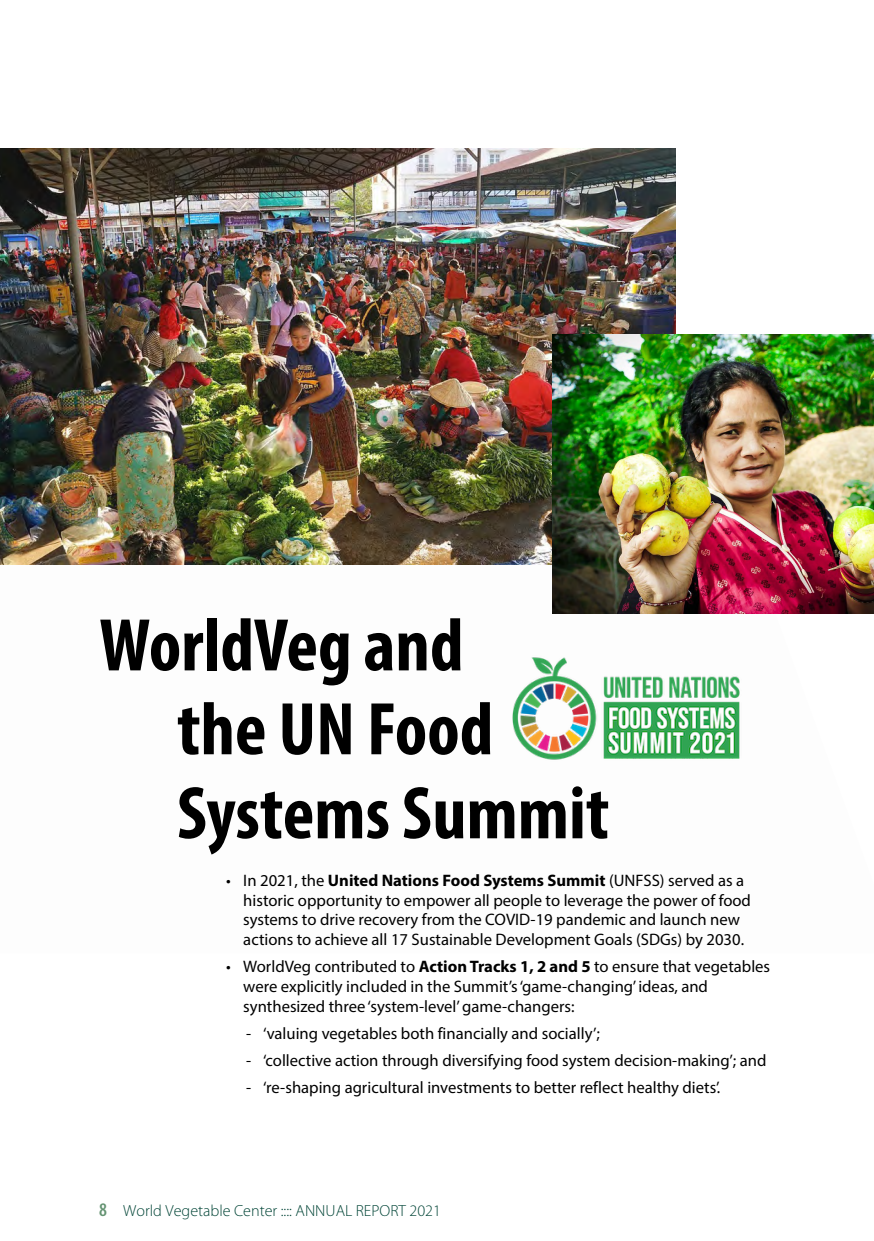
<style>
.page{position:relative;width:874px;height:1241px;background:#fff}
.page>*{position:absolute;margin:0;border:0;box-sizing:border-box;transform-origin:0 0}
.t1{font:700 condensed 75.25px/84px "Myriad Pro";color:#000}
.t2{font:16.62px/19.9px "Myriad Pro";color:#000}
.t3{font:300 16.1px "Myriad Pro";color:#004436}
.s1{font-weight:700}
.s2{font-weight:600;font-stretch:condensed;font-size:19.25px;color:#649372}
</style>
<div class="page">
<img style="left:0;top:149px;width:675px;height:415px">
<img style="left:552px;top:334px;width:321px;height:280px">
<img style="left:512px;top:657px;width:228px;height:103px">
<h1 class="t1" style="left:99px;top:601px;width:365px">WorldVeg and</h1>
<h1 class="t1" style="left:177px;top:685px;width:433px">the UN Food<br>Systems Summit</h1>
<p class="t2" style="left:243px;top:869px;width:509px;text-indent:-17px">• In 2021, the <span class="s1">United Nations Food Systems Summit</span> (UNFSS) served as a historic opportunity to empower all people to leverage the power of food systems to drive recovery from the COVID‑19 pandemic and launch new actions to achieve all 17 Sustainable Development Goals (SDGs) by 2030.</p>
<p class="t2" style="left:243px;top:956px;width:528px;text-indent:-17px">• WorldVeg contributed to <span class="s1">Action Tracks 1, 2 and 5</span> to ensure that vegetables were explicitly included in the Summit’s ‘game-changing’ ideas, and synthesized three ‘system-level’ game-changers:</p>
<p class="t2" style="left:246px;top:1023px;width:355px">- ‘valuing vegetables both financially and socially’;</p>
<p class="t2" style="left:246px;top:1050px;width:521px">- ‘collective action through diversifying food system decision-making’; and</p>
<p class="t2" style="left:246px;top:1077px;width:475px">- ‘re-shaping agricultural investments to better reflect healthy diets’.</p>
<p class="t3" style="left:99px;top:1200px;width:343px"><span class="s2">8</span> World Vegetable Center :::: ANNUAL REPORT 2021</p>
</div>
